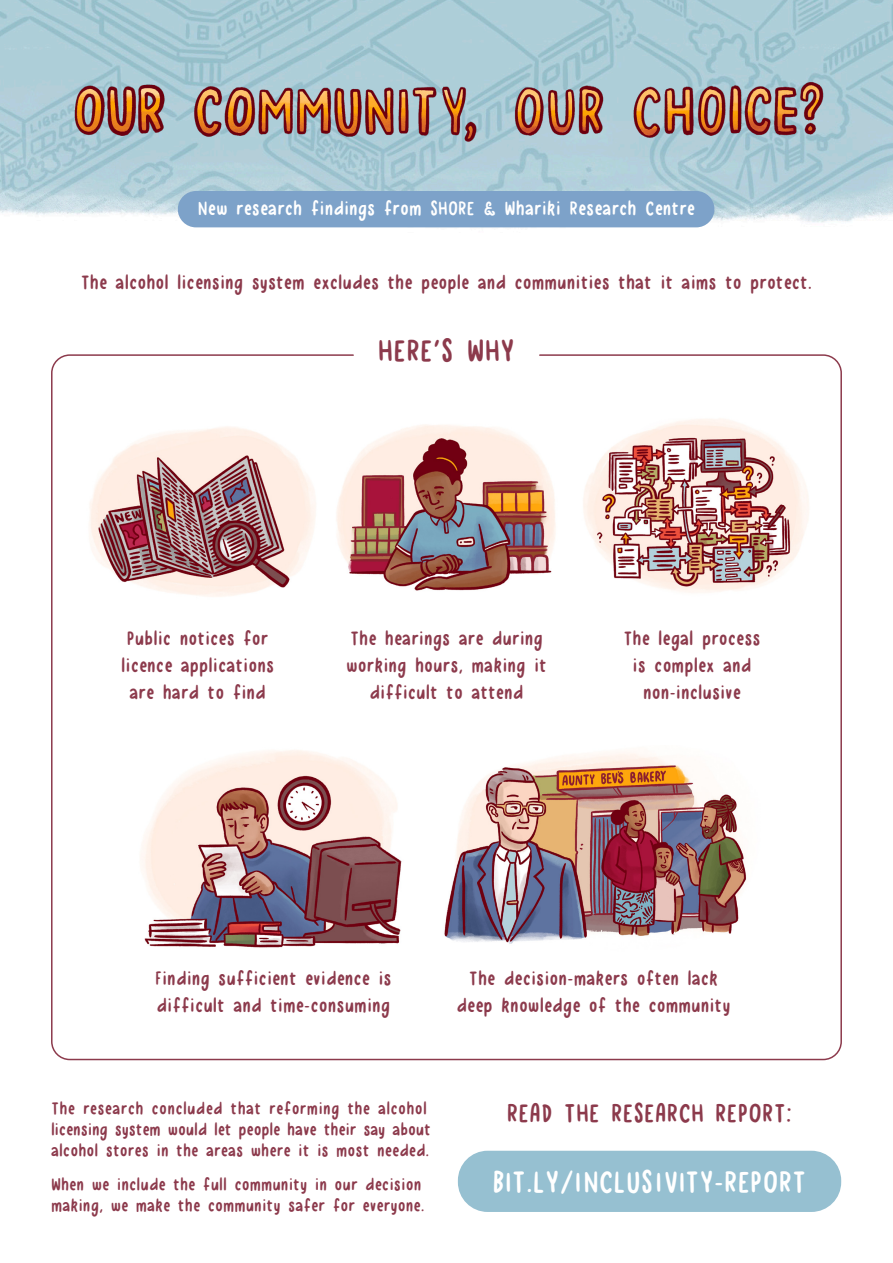
<style>
.page{position:relative;width:893px;height:1263px;background:#fff}
.page>*{position:absolute;margin:0;border:0;box-sizing:border-box;transform-origin:0 0}
.t1{font:42.9px "Straight And Narrow";color:#8c3a4c}
.t2{font:42px "Straight And Narrow";color:#fff}
.t3{font:36px "Straight And Narrow";color:#8c3a4c}
.t4{font:27px/27px "Straight And Narrow";color:#8c3a4c;text-align:center}
.t5{font:27px "Straight And Narrow";color:#fff}
.t6{font:24px/21px "Straight And Narrow";color:#8c3a4c}
</style>
<div class="page">
<img style="left:0;top:0;width:893px;height:228px">
<div style="left:458px;top:1151px;width:383px;height:61px;background:#96c0d1;border-radius:30px"></div>
<div style="left:178px;top:191px;width:536px;height:36px;background:#7da2c9;border-radius:18px"></div>
<img style="left:44px;top:47px;width:805px;height:124px">
<img style="left:444px;top:752px;width:303px;height:192px">
<img style="left:583px;top:419px;width:226px;height:174px">
<img style="left:141px;top:750px;width:261px;height:198px">
<img style="left:336px;top:424px;width:220px;height:167px">
<img style="left:89px;top:426px;width:227px;height:171px">
<p class="t5" style="left:198px;top:197px;width:499px">New research findings from SHORE &amp; Whariki Research Centre</p>
<p class="t4" style="left:81px;top:270px;width:733px">The alcohol licensing system excludes the people and communities that it aims to protect.</p>
<p class="t1" style="left:378px;top:332px;width:139px">HERE’S WHY</p>
<p class="t4" style="left:121px;top:625px;width:154px">Public notices for licence applications are hard to find</p>
<p class="t4" style="left:346px;top:625px;width:202px">The hearings are during working hours, making it difficult to attend</p>
<p class="t4" style="left:623px;top:625px;width:139px">The legal process is complex and non-inclusive</p>
<p class="t4" style="left:155px;top:965px;width:238px">Finding sufficient evidence is</p>
<p class="t4" style="left:157px;top:992px;width:235px">difficult and time-consuming</p>
<p class="t4" style="left:457px;top:965px;width:275px">The decision-makers often lack deep knowledge of the community</p>
<p class="t6" style="left:51px;top:1098px;width:381px">The research concluded that reforming the alcohol licensing system would let people have their say about alcohol stores in the areas where it is most needed.</p>
<p class="t6" style="left:51px;top:1174px;width:375px">When we include the full community in our decision making, we make the community safer for everyone.</p>
<h3 class="t3" style="left:507px;top:1098px;width:287px">READ THE RESEARCH REPORT:</h3>
<h2 class="t2" style="left:493px;top:1164px;width:315px">BIT.LY/INCLUSIVITY-REPORT</h2>
</div>
